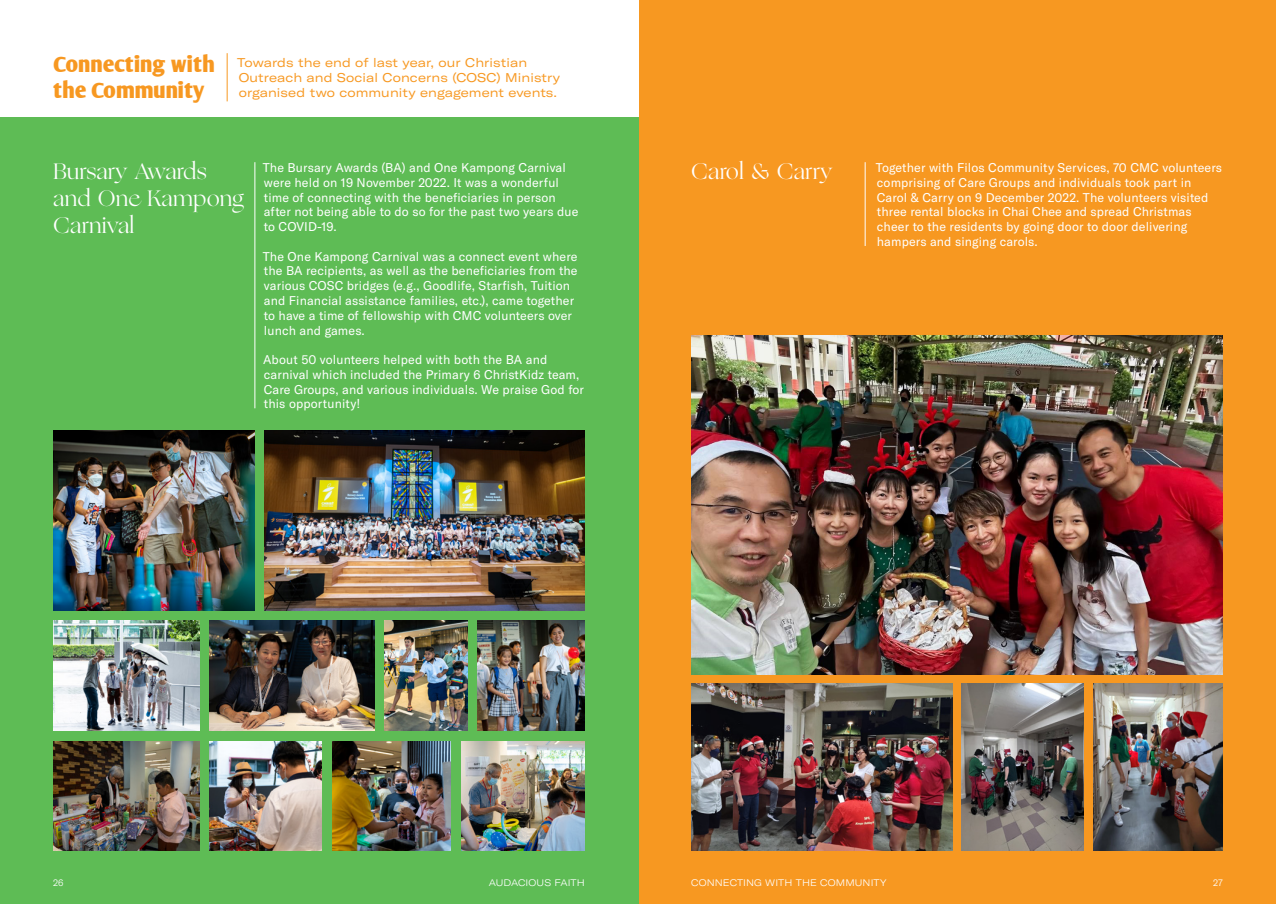
<style>
.page{position:relative;width:1276px;height:904px;background:#fff}
.page>*{position:absolute;margin:0;border:0;box-sizing:border-box;transform-origin:0 0}
.t1{font:22.5px/27px "Ogg";color:#fff}
.t2{font:700 21.25px/25.5px "Arm Wrestler";letter-spacing:-.045em;color:#f79821}
.Body_Copy{font:12.5px/14.8px "GT America";letter-spacing:.01em;color:#fff}
.Body_Copy_Highlights{font:expanded 12.5px/15px "GT America";letter-spacing:.01em;color:#f79821}
.t3{font:300 expanded 9.38px "GT America";letter-spacing:.01em;color:#fff}
.t4{font:300 9.38px "GT America";color:#fff}
</style>
<div class="page">
<div style="left:638px;top:0;width:638px;height:904px;background:#f79821"></div>
<div style="left:0;top:0;width:638px;height:904px;background:#5ebc55"></div>
<div style="left:0;top:0;width:638px;height:116px;background:#fff"></div>
<img style="left:961px;top:683px;width:122px;height:167px">
<img style="left:1093px;top:683px;width:129px;height:167px">
<img style="left:691px;top:683px;width:261px;height:167px">
<img style="left:691px;top:335px;width:531px;height:339px">
<hr style="left:865px;top:162px;width:1px;height:84px;background:#fff">
<hr style="left:254px;top:162px;width:1px;height:246px;background:#fff">
<img style="left:265px;top:430px;width:320px;height:180px">
<img style="left:53px;top:430px;width:201px;height:180px">
<img style="left:53px;top:621px;width:146px;height:109px">
<img style="left:210px;top:741px;width:112px;height:109px">
<img style="left:461px;top:741px;width:124px;height:109px">
<img style="left:385px;top:621px;width:82px;height:109px">
<img style="left:210px;top:621px;width:164px;height:109px">
<img style="left:53px;top:741px;width:146px;height:109px">
<img style="left:332px;top:741px;width:119px;height:109px">
<img style="left:478px;top:621px;width:107px;height:109px">
<hr style="left:227px;top:53px;width:1px;height:48px;background:#f79821">
<p class="t2" style="left:54px;top:52px;width:164px">Connecting with the Community</p>
<p class="Body_Copy_Highlights" style="left:237px;top:55px;width:324px">Towards the end of last year, our Christian<br>Outreach and Social Concerns (COSC) Ministry organised two community engagement events.</p>
<p class="t1" style="left:53px;top:158px;width:192px">Bursary Awards and One Kampong<br>Carnival</p>
<p class="Body_Copy" style="left:263px;top:160px;width:317px">The Bursary Awards (BA) and One Kampong Carnival were held on 19 November 2022. It was a wonderful time of connecting with the beneficiaries in person after not being able to do so for the past two years due to COVID-19.</p>
<p class="Body_Copy" style="left:263px;top:249px;width:316px">The One Kampong Carnival was a connect event where the BA recipients, as well as the beneficiaries from the various COSC bridges (e.g., Goodlife, Starfish, Tuition and Financial assistance families, etc.), came together to have a time of fellowship with CMC volunteers over lunch and games.</p>
<p class="Body_Copy" style="left:263px;top:352px;width:322px">About 50 volunteers helped with both the BA and carnival which included the Primary 6 ChristKidz team, Care Groups, and various individuals. We praise God for this opportunity!</p>
<p class="t1" style="left:691px;top:158px;width:142px">Carol &amp; Carry</p>
<p class="Body_Copy" style="left:876px;top:160px;width:348px">Together with Filos Community Services, 70 CMC volunteers comprising of Care Groups and individuals took part in Carol &amp; Carry on 9 December 2022. The volunteers visited three rental blocks in Chai Chee and spread Christmas cheer to the residents by going door to door delivering hampers and singing carols.</p>
<p class="t4" style="left:53px;top:877px;width:12px">26</p>
<p class="t3" style="left:489px;top:877px;width:98px">AUDACIOUS FAITH</p>
<p class="t3" style="left:691px;top:877px;width:197px">CONNECTING WITH THE COMMUNITY</p>
<p class="t4" style="left:1213px;top:877px;width:11px">27</p>
</div>
